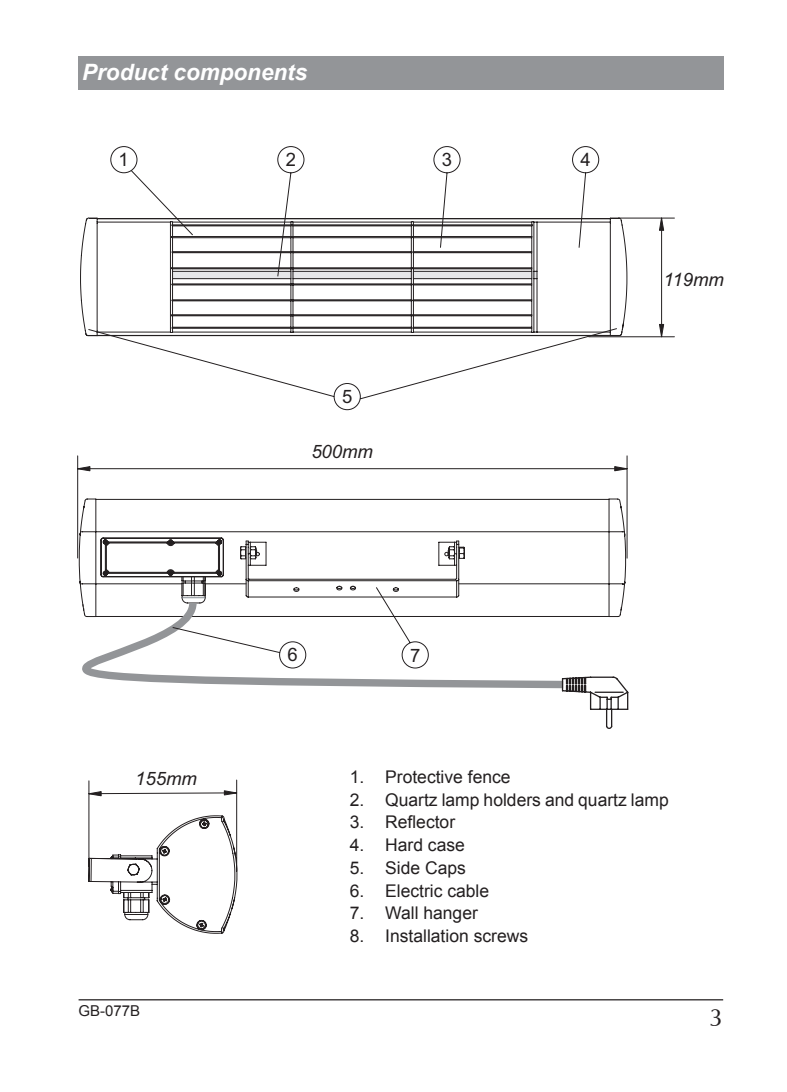
<style>
.page{position:relative;width:787px;height:1092px;background:#fff}
.page>*{position:absolute;margin:0;border:0;box-sizing:border-box;transform-origin:0 0}
.t1{font:25px "Ottawa";color:#231f20}
.t2{font:italic 700 22.5px "Arial";color:#fff}
.t3{font:italic 18.5px "Arial";color:#231f20}
.t4{font:18.5px "Arial";color:#231f20}
.t5{font:17.5px "Arial";color:#231f20}
.t6{font:15px "Arial";color:#231f20}
</style>
<div class="page">
<hr style="left:79px;top:999px;width:644px;height:1px;background:#231f20">
<div style="left:78px;top:57px;width:645px;height:33px;background:#939598"></div>
<svg style="left:80px;top:217px;width:547px;height:106px"></svg>
<svg style="left:170px;top:221px;width:363px;height:102px"></svg>
<hr style="left:96px;top:583px;width:86px;height:1px;background:#231f20">
<svg style="left:81px;top:595px;width:29px;height:85px"></svg>
<div style="left:110px;top:146px;width:27px;height:27px;border:1px solid #231f20;border-radius:50%"></div>
<svg style="left:130px;top:146px;width:175px;height:131px"></svg>
<svg style="left:433px;top:146px;width:28px;height:103px"></svg>
<svg style="left:571px;top:146px;width:28px;height:103px"></svg>
<hr style="left:618px;top:218px;width:56px;height:1px;background:#231f20">
<hr style="left:588px;top:336px;width:86px;height:1px;background:#231f20">
<hr style="left:661px;top:218px;width:1px;height:119px;background:#231f20">
<svg style="left:658px;top:217px;width:6px;height:14px"></svg>
<svg style="left:77px;top:323px;width:587px;height:236px"></svg>
<svg style="left:77px;top:465px;width:14px;height:6px"></svg>
<svg style="left:110px;top:465px;width:521px;height:264px"></svg>
<svg style="left:88px;top:779px;width:150px;height:154px"></svg>
<p class="t2" style="left:82px;top:57px;width:227px">Product components</p>
<p class="t4" style="left:119px;top:148px;width:12px">1</p>
<p class="t4" style="left:286px;top:148px;width:12px">2</p>
<p class="t4" style="left:442px;top:147px;width:12px">3</p>
<p class="t4" style="left:580px;top:148px;width:12px">4</p>
<p class="t4" style="left:342px;top:384px;width:12px">5</p>
<p class="t3" style="left:311px;top:439px;width:63px">500mm</p>
<p class="t4" style="left:287px;top:642px;width:12px">6</p>
<p class="t4" style="left:410px;top:642px;width:12px">7</p>
<p class="t3" style="left:663px;top:267px;width:62px">119mm</p>
<p class="t3" style="left:135px;top:766px;width:63px">155mm</p>
<p class="t6" style="left:79px;top:1000px;width:63px">GB-077B</p>
<p class="t5" style="left:350px;top:765px;width:162px">1. Protective fence</p>
<p class="t5" style="left:350px;top:787px;width:320px">2. Quartz lamp holders and quartz lamp</p>
<p class="t5" style="left:350px;top:810px;width:107px">3. Reflector</p>
<p class="t5" style="left:350px;top:833px;width:117px">4. Hard case</p>
<p class="t5" style="left:350px;top:856px;width:118px">5. Side Caps</p>
<p class="t5" style="left:350px;top:878px;width:141px">6. Electric cable</p>
<p class="t5" style="left:350px;top:901px;width:130px">7. Wall hanger</p>
<p class="t5" style="left:350px;top:924px;width:180px">8. Installation screws</p>
<h1 class="t1" style="left:709px;top:1002px;width:15px">3</h1>
</div>
